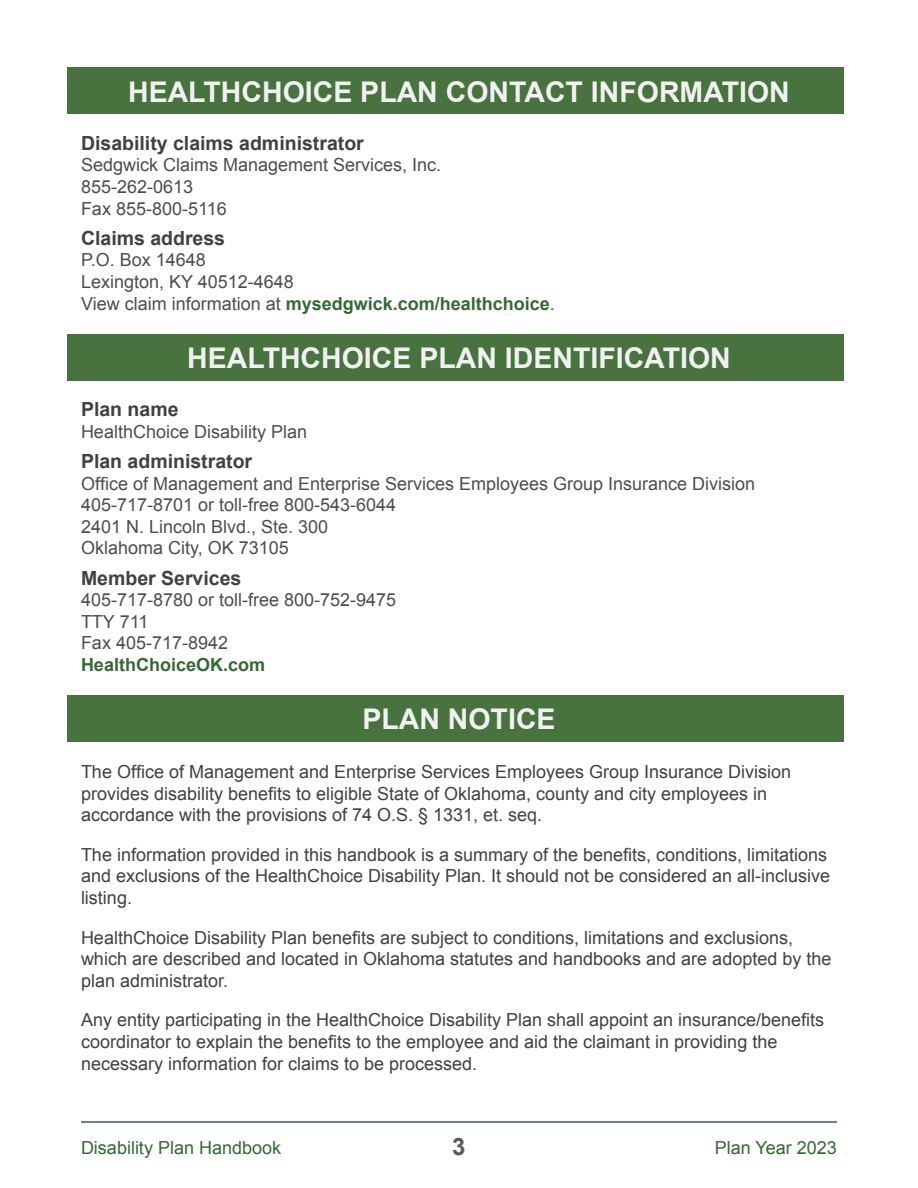
<style>
.page{position:relative;width:918px;height:1188px;background:#fff}
.page>*{position:absolute;margin:0;border:0;box-sizing:border-box;transform-origin:0 0}
._11-_H1__Main_Sectio{font:700 28.5px "Arial";color:#f1f1f2}
.t1{font:700 24px "Arial";color:#58595b}
._42-Contacts-company{font:700 19.5px "Arial";color:#414042}
._20-Normal_Text{font:18px/21.6px "Arial";color:#414042}
._43-Contacts-phone_n{font:18px "Arial";color:#4d4d4f}
._43-Contacts-phone_n-2{font:700 18px "Arial";color:#346933}
.t2{font:18px "Arial";color:#346933}
.s1{font-weight:400;color:#4d4d4f}
</style>
<div class="page">
<hr style="left:81px;top:1121px;width:756px;height:2px;background:#346933">
<div style="left:68px;top:68px;width:776px;height:46px;background:#48723e"></div>
<div style="left:68px;top:334px;width:776px;height:47px;background:#48723e"></div>
<div style="left:68px;top:695px;width:776px;height:47px;background:#48723e"></div>
<p class="_11-_H1__Main_Sectio" style="left:128px;top:73px;width:663px">HEALTHCHOICE PLAN CONTACT INFORMATION</p>
<p class="_42-Contacts-company" style="left:81px;top:130px;width:284px">Disability claims administrator</p>
<p class="_43-Contacts-phone_n" style="left:81px;top:153px;width:362px">Sedgwick Claims Management Services, Inc.</p>
<p class="_43-Contacts-phone_n" style="left:81px;top:175px;width:114px">855-262-0613</p>
<p class="_43-Contacts-phone_n" style="left:81px;top:197px;width:147px">Fax 855-800-5116</p>
<p class="_42-Contacts-company" style="left:81px;top:225px;width:146px">Claims address</p>
<p class="_43-Contacts-phone_n" style="left:81px;top:248px;width:126px">P.O. Box 14648</p>
<p class="_43-Contacts-phone_n" style="left:81px;top:270px;width:214px">Lexington, KY 40512-4648</p>
<p class="_43-Contacts-phone_n-2" style="left:81px;top:291px;width:475px"><span class="s1">View claim information at</span> mysedgwick.com/healthchoice<span class="s1">.</span></p>
<p class="_11-_H1__Main_Sectio" style="left:187px;top:339px;width:545px">HEALTHCHOICE PLAN IDENTIFICATION</p>
<p class="_42-Contacts-company" style="left:81px;top:397px;width:99px">Plan name</p>
<p class="_43-Contacts-phone_n" style="left:81px;top:420px;width:228px">HealthChoice Disability Plan</p>
<p class="_42-Contacts-company" style="left:81px;top:448px;width:173px">Plan administrator</p>
<p class="_43-Contacts-phone_n" style="left:81px;top:472px;width:676px">Office of Management and Enterprise Services Employees Group Insurance Division</p>
<p class="_43-Contacts-phone_n" style="left:81px;top:493px;width:317px">405-717-8701 or toll-free 800-543-6044</p>
<p class="_43-Contacts-phone_n" style="left:81px;top:515px;width:249px">2401 N. Lincoln Blvd., Ste. 300</p>
<p class="_43-Contacts-phone_n" style="left:81px;top:536px;width:209px">Oklahoma City, OK 73105</p>
<p class="_42-Contacts-company" style="left:81px;top:565px;width:162px">Member Services</p>
<p class="_43-Contacts-phone_n" style="left:81px;top:588px;width:317px">405-717-8780 or toll-free 800-752-9475</p>
<p class="_43-Contacts-phone_n" style="left:81px;top:610px;width:69px">TTY 711</p>
<p class="_43-Contacts-phone_n" style="left:81px;top:631px;width:149px">Fax 405-717-8942</p>
<p class="_43-Contacts-phone_n-2" style="left:81px;top:653px;width:186px">HealthChoiceOK.com</p>
<p class="_11-_H1__Main_Sectio" style="left:362px;top:701px;width:195px">PLAN NOTICE</p>
<p class="_20-Normal_Text" style="left:81px;top:761px;width:712px">The Office of Management and Enterprise Services Employees Group Insurance Division provides disability benefits to eligible State of Oklahoma, county and city employees in accordance with the provisions of 74 O.S. § 1331, et. seq.</p>
<p class="_20-Normal_Text" style="left:81px;top:844px;width:751px">The information provided in this handbook is a summary of the benefits, conditions, limitations and exclusions of the HealthChoice Disability Plan. It should not be considered an all-inclusive listing.</p>
<p class="_20-Normal_Text" style="left:81px;top:927px;width:752px">HealthChoice Disability Plan benefits are subject to conditions, limitations and exclusions, which are described and located in Oklahoma statutes and handbooks and are adopted by the plan administrator.</p>
<p class="_20-Normal_Text" style="left:81px;top:1010px;width:745px">Any entity participating in the HealthChoice Disability Plan shall appoint an insurance/benefits coordinator to explain the benefits to the employee and aid the claimant in providing the necessary information for claims to be processed.</p>
<p class="t2" style="left:81px;top:1136px;width:202px">Disability Plan Handbook</p>
<h2 class="t1" style="left:452px;top:1131px;width:15px">3</h2>
<p class="t2" style="left:715px;top:1136px;width:124px">Plan Year 2023</p>
</div>
